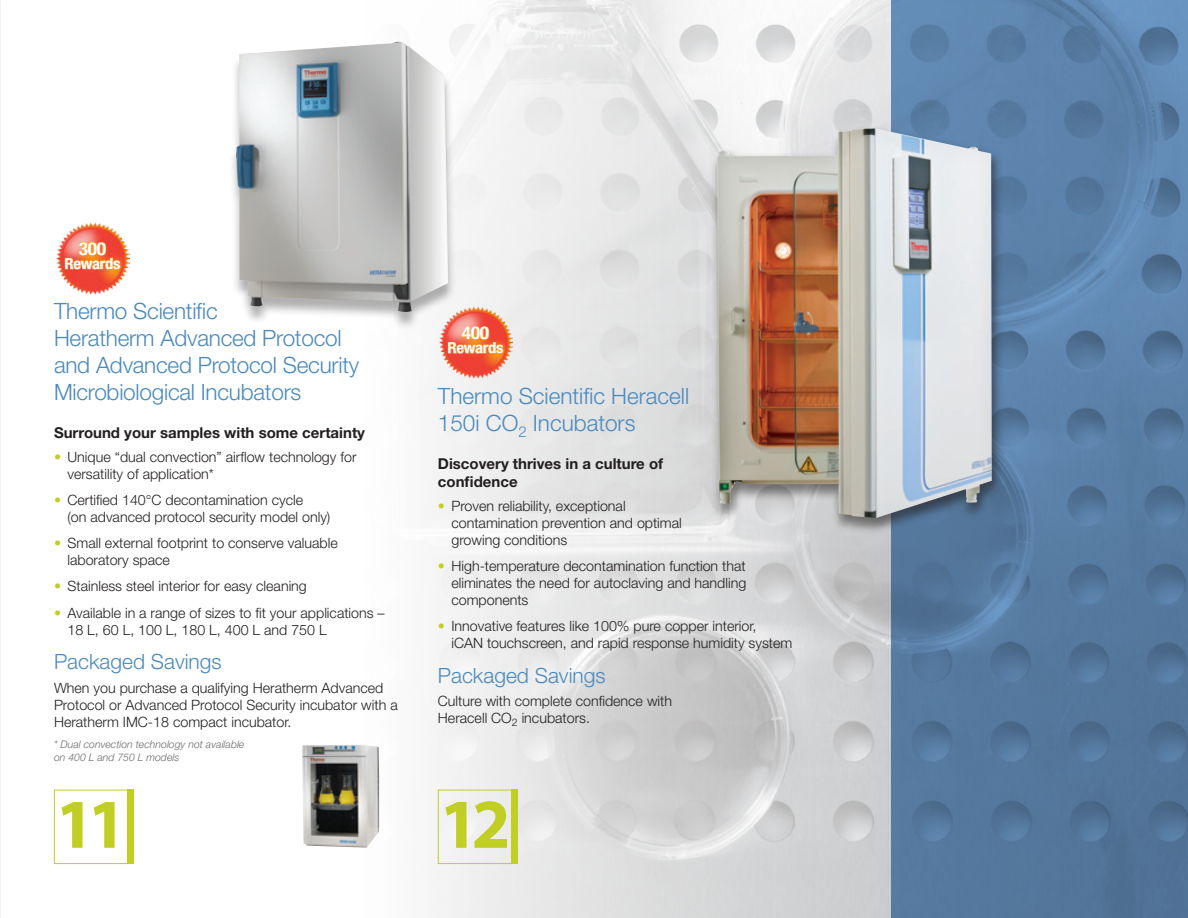
<style>
.page{position:relative;width:1188px;height:918px;background:#fff}
.page>*{position:absolute;margin:0;border:0;box-sizing:border-box;transform-origin:0 0}
.t1{font:700 70.5px "Myriad Pro";color:#c1ce23}
.Product_Names{font:300 22.5px/27px "Helvetica Neue LT Std";letter-spacing:-.01em;color:#4a89be}
.Savings{font:300 21px "Helvetica Neue LT Std";color:#4a89be}
.t2{font:700 condensed 17.7px "Helvetica Neue LT Std";letter-spacing:-.02em;color:#fff;scale:1.1 1}
.t3{font:700 condensed 15.15px "Helvetica Neue LT Std";letter-spacing:-.02em;color:#fff;scale:1.1 1}
.Subheads{font:700 15px/18px "Helvetica Neue LT Std";color:#231f20}
.Body_Copy{font:300 14.25px/17.1px "Helvetica Neue LT Std";color:#231f20}
.Body_Copy-2{font:italic 300 10.5px/12.6px "Helvetica Neue LT Std";color:#6c6d70}
.s1{font-weight:700;color:#c1ce23}
</style>
<div class="page">
<img style="left:379px;top:0;width:512px;height:918px">
<div style="left:228px;top:43px;width:228px;height:286px;background:#231f20;opacity:.35"></div>
<img style="left:236px;top:42px;width:212px;height:272px">
<svg style="left:891px;top:0;width:297px;height:918px;background:#587ca3"></svg>
<div style="left:714px;top:125px;width:291px;height:405px;background:#231f20;opacity:.35"></div>
<div style="left:709px;top:130px;width:291px;height:405px;background:#231f20;opacity:.35"></div>
<img style="left:717px;top:129px;width:275px;height:389px">
<img style="left:302px;top:745px;width:77px;height:103px">
<div style="left:54px;top:790px;width:74px;height:74px;border:1px solid #c1ce23"></div>
<div style="left:128px;top:790px;width:6px;height:74px;background:#c1ce23"></div>
<div style="left:438px;top:790px;width:74px;height:74px;border:1px solid #c1ce23"></div>
<div style="left:511px;top:790px;width:7px;height:74px;background:#c1ce23"></div>
<img style="left:57px;top:222px;width:72px;height:73px">
<svg style="left:65px;top:242px;width:56px;height:35px;background:#f26f36"></svg>
<img style="left:440px;top:306px;width:72px;height:73px">
<svg style="left:448px;top:326px;width:56px;height:35px;background:#f26f37"></svg>
<p class="t2" style="left:79px;top:238px;width:26px">300</p>
<p class="t3" style="left:65px;top:254px;width:52px">Rewards</p>
<p class="Product_Names" style="left:54px;top:297px;width:307px">Thermo Scientific<br>Heratherm Advanced Protocol and Advanced Protocol Security<br>Microbiological Incubators</p>
<p class="Subheads" style="left:54px;top:424px;width:313px">Surround your samples with some certainty</p>
<p class="Body_Copy" style="left:68px;top:448px;width:291px;text-indent:-14px"><span class="s1">•</span> Unique “dual convection” airflow technology for versatility of application*</p>
<p class="Body_Copy" style="left:68px;top:491px;width:264px;text-indent:-14px"><span class="s1">•</span> Certified 140°C decontamination cycle<br>(on advanced protocol security model only)</p>
<p class="Body_Copy" style="left:68px;top:534px;width:272px;text-indent:-14px"><span class="s1">•</span> Small external footprint to conserve valuable laboratory space</p>
<p class="Body_Copy" style="left:54px;top:578px;width:254px"><span class="s1">•</span> Stainless steel interior for easy cleaning</p>
<p class="Body_Copy" style="left:68px;top:604px;width:319px;text-indent:-14px"><span class="s1">•</span> Available in a range of sizes to fit your applications –<br>18 L, 60 L, 100 L, 180 L, 400 L and 750 L</p>
<p class="Savings" style="left:54px;top:648px;width:169px">Packaged Savings</p>
<p class="Body_Copy" style="left:54px;top:679px;width:345px">When you purchase a qualifying Heratherm Advanced<br>Protocol or Advanced Protocol Security incubator with a<br>Heratherm IMC-18 compact incubator.</p>
<p class="Body_Copy-2" style="left:54px;top:738px;width:192px">* Dual convection technology not available on 400 L and 750 L models</p>
<p class="t2" style="left:462px;top:322px;width:26px">400</p>
<p class="t3" style="left:448px;top:339px;width:52px">Rewards</p>
<p class="Product_Names" style="left:438px;top:382px;width:253px">Thermo Scientific Heracell<br>150i CO<sub>2</sub> Incubators</p>
<p class="Subheads" style="left:438px;top:454px;width:227px">Discovery thrives in a culture of confidence</p>
<p class="Body_Copy" style="left:451px;top:497px;width:232px;text-indent:-14px"><span class="s1">•</span> Proven reliability, exceptional contamination prevention and optimal growing conditions</p>
<p class="Body_Copy" style="left:451px;top:557px;width:296px;text-align:justify;text-indent:-14px"><span class="s1">•</span> High-temperature decontamination function that eliminates the need for autoclaving and handling components</p>
<p class="Body_Copy" style="left:451px;top:617px;width:343px;text-indent:-14px"><span class="s1">•</span> Innovative features like 100% pure copper interior,<br>iCAN touchscreen, and rapid response humidity system</p>
<p class="Savings" style="left:438px;top:662px;width:169px">Packaged Savings</p>
<p class="Body_Copy" style="left:438px;top:692px;width:236px">Culture with complete confidence with<br>Heracell CO<sub>2</sub> incubators.</p>
<p class="t1" style="left:56px;top:778px;width:73px">11</p>
<p class="t1" style="left:439px;top:778px;width:73px">12</p>
</div>
